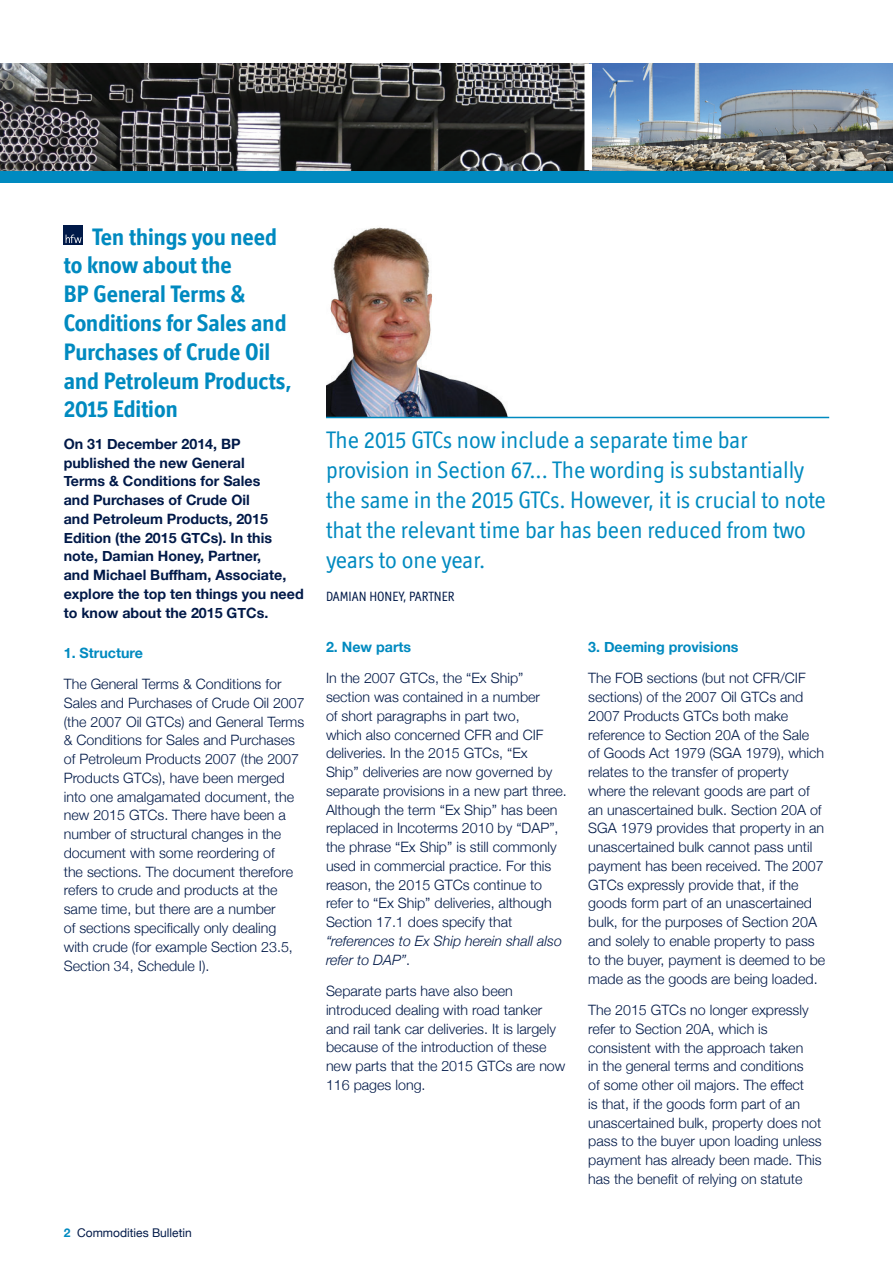
<style>
.page{position:relative;width:893px;height:1263px;background:#fff}
.page>*{position:absolute;margin:0;border:0;box-sizing:border-box;transform-origin:0 0}
.t1{font:24px/30px "Officina Display ITC";color:#008ac0}
.t2{font:700 24px/28.8px "Officina Display ITC Std";color:#008ac0}
.t3{font:300 14.25px/18.8px "Helvetica Neue";color:#001948}
.t4{font:700 14.25px/18.8px "Helvetica Neue";color:#001948}
.t5{font:italic 300 14.25px/18.8px "Helvetica Neue";color:#001948}
.t6{font:700 14.25px "Helvetica Neue";color:#008ac0}
.t7{font:13.5px "Officina Display ITC";color:#001948}
.t8{font:12px "Helvetica Neue";color:#001948}
.s1{font-weight:700;color:#008ac0}
.s2{font-style:normal}
</style>
<div class="page">
<div style="left:0;top:170px;width:893px;height:13px;background:#008ac0"></div>
<img style="left:592px;top:64px;width:301px;height:106px">
<svg style="left:0;top:64px;width:584px;height:106px;background:#414041"></svg>
<div style="left:64px;top:225px;width:19px;height:19px;background:#001948"></div>
<svg style="left:66px;top:235px;width:16px;height:8px"></svg>
<img style="left:326px;top:227px;width:210px;height:190px">
<hr style="left:326px;top:417px;width:503px;height:1px;background:#008ac0">
<h1 class="t2" style="left:64px;top:222px;width:229px;text-indent:28px">Ten things you need to know about the<br>BP General Terms &amp;<br>Conditions for Sales and<br>Purchases of Crude Oil and Petroleum Products,<br>2015 Edition</h1>
<p class="t4" style="left:64px;top:435px;width:241px">On 31 December 2014, BP published the new General<br>Terms &amp; Conditions for Sales<br>and Purchases of Crude Oil<br>and Petroleum Products, 2015<br>Edition (the 2015 GTCs). In this note, Damian Honey, Partner,<br>and Michael Buffham, Associate, explore the top ten things you need to know about the 2015 GTCs.</p>
<p class="t6" style="left:64px;top:641px;width:81px">1. Structure</p>
<p class="t3" style="left:64px;top:674px;width:242px">The General Terms &amp; Conditions for Sales and Purchases of Crude Oil 2007 (the 2007 Oil GTCs) and General Terms &amp; Conditions for Sales and Purchases of Petroleum Products 2007 (the 2007<br>Products GTCs), have been merged into one amalgamated document, the new 2015 GTCs. There have been a number of structural changes in the document with some reordering of<br>the sections. The document therefore refers to crude and products at the same time, but there are a number<br>of sections specifically only dealing with crude (for example Section 23.5, Section 34, Schedule I).</p>
<p class="t8" style="left:64px;top:1224px;width:130px"><span class="s1">2</span> Commodities Bulletin</p>
<h1 class="t1" style="left:326px;top:424px;width:501px">The 2015 GTCs now include a separate time bar provision in Section 67... The wording is substantially the same in the 2015 GTCs. However, it is crucial to note that the relevant time bar has been reduced from two years to one year.</h1>
<p class="t7" style="left:326px;top:589px;width:130px">DAMIAN HONEY, PARTNER</p>
<p class="t6" style="left:326px;top:636px;width:87px">2. New parts</p>
<p class="t3" style="left:326px;top:668px;width:242px">In the 2007 GTCs, the “Ex Ship” section was contained in a number<br>of short paragraphs in part two,<br>which also concerned CFR and CIF deliveries. In the 2015 GTCs, “Ex<br>Ship” deliveries are now governed by separate provisions in a new part three.<br>Although the term “Ex Ship” has been replaced in Incoterms 2010 by “DAP”, the phrase “Ex Ship” is still commonly used in commercial practice. For this reason, the 2015 GTCs continue to refer to “Ex Ship” deliveries, although Section 17.1 does specify that</p>
<p class="t5" style="left:326px;top:931px;width:237px">“references to Ex Ship herein shall also refer to DAP”<span class="s2">.</span></p>
<p class="t3" style="left:326px;top:981px;width:241px">Separate parts have also been introduced dealing with road tanker and rail tank car deliveries. It is largely because of the introduction of these new parts that the 2015 GTCs are now<br>116 pages long.</p>
<p class="t6" style="left:588px;top:636px;width:152px">3. Deeming provisions</p>
<p class="t3" style="left:588px;top:668px;width:239px">The FOB sections (but not CFR/CIF sections) of the 2007 Oil GTCs and 2007 Products GTCs both make reference to Section 20A of the Sale<br>of Goods Act 1979 (SGA 1979), which relates to the transfer of property where the relevant goods are part of an unascertained bulk. Section 20A of SGA 1979 provides that property in an unascertained bulk cannot pass until payment has been received. The 2007<br>GTCs expressly provide that, if the goods form part of an unascertained bulk, for the purposes of Section 20A and solely to enable property to pass to the buyer, payment is deemed to be made as the goods are being loaded.</p>
<p class="t3" style="left:588px;top:1000px;width:235px">The 2015 GTCs no longer expressly refer to Section 20A, which is consistent with the approach taken<br>in the general terms and conditions<br>of some other oil majors. The effect<br>is that, if the goods form part of an unascertained bulk, property does not pass to the buyer upon loading unless payment has already been made. This has the benefit of relying on statute</p>
</div>
